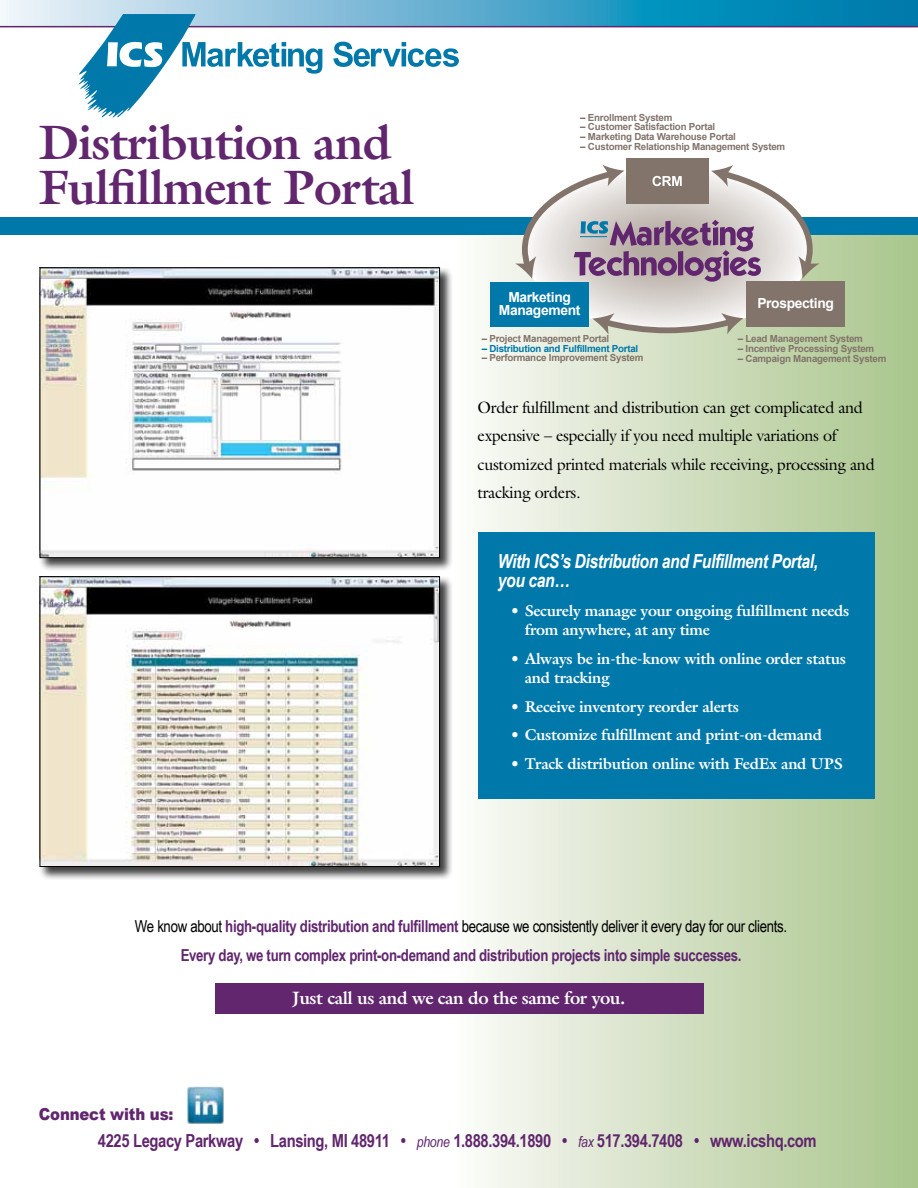
<style>
.page{position:relative;width:918px;height:1188px;background:#fff}
.page>*{position:absolute;margin:0;border:0;box-sizing:border-box;transform-origin:0 0}
.t1{font:700 48.75px/45px "Galliard";letter-spacing:-.02em;color:#61266e}
.t2{font:italic 700 19.5px/19.5px "Arial Narrow";letter-spacing:-.02em;color:#fff}
.t3{font:700 18px "Arial Narrow";letter-spacing:-.02em;color:#61266e}
.t4{font:700 18px "Galliard";letter-spacing:-.025em;color:#fff}
.t5{font:700 16.5px/29.2px "Arial Narrow";letter-spacing:-.02em;color:#61266e;text-align:center}
.t6{font:16.5px/28.5px "Galliard";letter-spacing:-.02em;color:#000}
.t7{font:900 16.5px "Arial";letter-spacing:-.01em;color:#61266e;scale:.9 1}
.t8{font:700 15.75px/19.5px "Galliard";letter-spacing:-.02em;color:#fff}
.t9{font:700 13.8px/13.2px "Arial";letter-spacing:-.025em;color:#fff;text-align:center}
.t10{font:700 9.75px "Arial";letter-spacing:-.025em;color:#82746b}
.t11{font:700 9.75px "Arial";letter-spacing:-.025em;color:#0078a9}
.s1{font-weight:400;color:#000}
.s2{font-weight:400;font-style:italic;font-size:15px}
</style>
<div class="page">
<div style="left:457px;top:220px;width:461px;height:968px;background:linear-gradient(to right,#fbfaf8,#a9c48b)"></div>
<div style="left:0;top:217px;width:918px;height:17px;background:#0078a9"></div>
<img style="left:186px;top:1087px;width:38px;height:37px">
<div style="left:478px;top:532px;width:397px;height:267px;background:#0078a9"></div>
<div style="left:215px;top:983px;width:488px;height:30px;background:#61266e"></div>
<svg style="left:592px;top:313px;width:151px;height:23px;background:#c8c6bb"></svg>
<div style="left:627px;top:158px;width:82px;height:45px;background:#82746b"></div>
<div style="left:491px;top:282px;width:98px;height:45px;background:#0078a9"></div>
<div style="left:747px;top:282px;width:98px;height:45px;background:#82746b"></div>
<svg style="left:515px;top:165px;width:305px;height:117px"></svg>
<div style="left:39px;top:267px;width:414px;height:305px;background:#000;opacity:.75"></div>
<img style="left:42px;top:269px;width:396px;height:287px">
<div style="left:40px;top:267px;width:400px;height:291px;border:1px solid #000"></div>
<div style="left:39px;top:576px;width:414px;height:304px;background:#000;opacity:.75"></div>
<img style="left:42px;top:578px;width:396px;height:287px">
<div style="left:40px;top:576px;width:400px;height:291px;border:1px solid #000"></div>
<svg style="left:0;top:0;width:918px;height:26px;background:#54aacc"></svg>
<hr style="left:0;top:26px;width:918px;height:1px;background:#61266e">
<svg style="left:78px;top:14px;width:244px;height:104px"></svg>
<svg style="left:333px;top:42px;width:126px;height:25px"></svg>
<h1 class="t1" style="left:39px;top:119px;width:377px">Distribution and<br>Fulfillment Portal</h1>
<p class="t10" style="left:580px;top:112px;width:94px">– Enrollment System</p>
<p class="t10" style="left:580px;top:122px;width:136px">– Customer Satisfaction Portal</p>
<p class="t10" style="left:580px;top:131px;width:157px">– Marketing Data Warehouse Portal</p>
<p class="t10" style="left:580px;top:141px;width:206px">– Customer Relationship Management System</p>
<h3 class="t9" style="left:499px;top:291px;width:83px">Marketing<br>Management</h3>
<h3 class="t9" style="left:757px;top:297px;width:78px">Prospecting</h3>
<p class="t10" style="left:482px;top:333px;width:129px">– Project Management Portal</p>
<p class="t11" style="left:482px;top:343px;width:158px">– Distribution and Fulfillment Portal</p>
<p class="t10" style="left:482px;top:352px;width:163px">– Performance Improvement System</p>
<p class="t10" style="left:738px;top:333px;width:127px">– Lead Management System</p>
<p class="t10" style="left:738px;top:343px;width:138px">– Incentive Processing System</p>
<p class="t10" style="left:738px;top:353px;width:150px">– Campaign Management System</p>
<h3 class="t6" style="left:478px;top:393px;width:399px">Order fulfillment and distribution can get complicated and expensive – especially if you need multiple variations of customized printed materials while receiving, processing and tracking orders.</h3>
<h2 class="t2" style="left:498px;top:551px;width:322px">With ICS’s Distribution and Fulfillment Portal, you can…</h2>
<h3 class="t8" style="left:525px;top:600px;width:326px;text-indent:-14px">• Securely manage your ongoing fulfillment needs from anywhere, at any time</h3>
<h3 class="t8" style="left:525px;top:648px;width:322px;text-indent:-14px">• Always be in-the-know with online order status and tracking</h3>
<h3 class="t8" style="left:511px;top:696px;width:229px">• Receive inventory reorder alerts</h3>
<h3 class="t8" style="left:511px;top:725px;width:312px">• Customize fulfillment and print-on-demand</h3>
<h3 class="t8" style="left:511px;top:753px;width:333px">• Track distribution online with FedEx and UPS</h3>
<h3 class="t5" style="left:135px;top:911px;width:654px"><span class="s1">We know about</span> high-quality distribution and fulfillment <span class="s1">because we consistently deliver it every day for our clients.<br></span>Every day, we turn complex print-on-demand and distribution projects into simple successes.</h3>
<h3 class="t7" style="left:39px;top:1102px;width:151px">Connect with us:</h3>
<h3 class="t4" style="left:292px;top:986px;width:335px">Just call us and we can do the same for you.</h3>
<h3 class="t3" style="left:98px;top:1127px;width:720px">4225 Legacy Parkway • Lansing, MI 48911 • <span class="s2">phone</span> 1.888.394.1890 • <span class="s2">fax</span> 517.394.7408 • www.icshq.com</h3>
</div>
